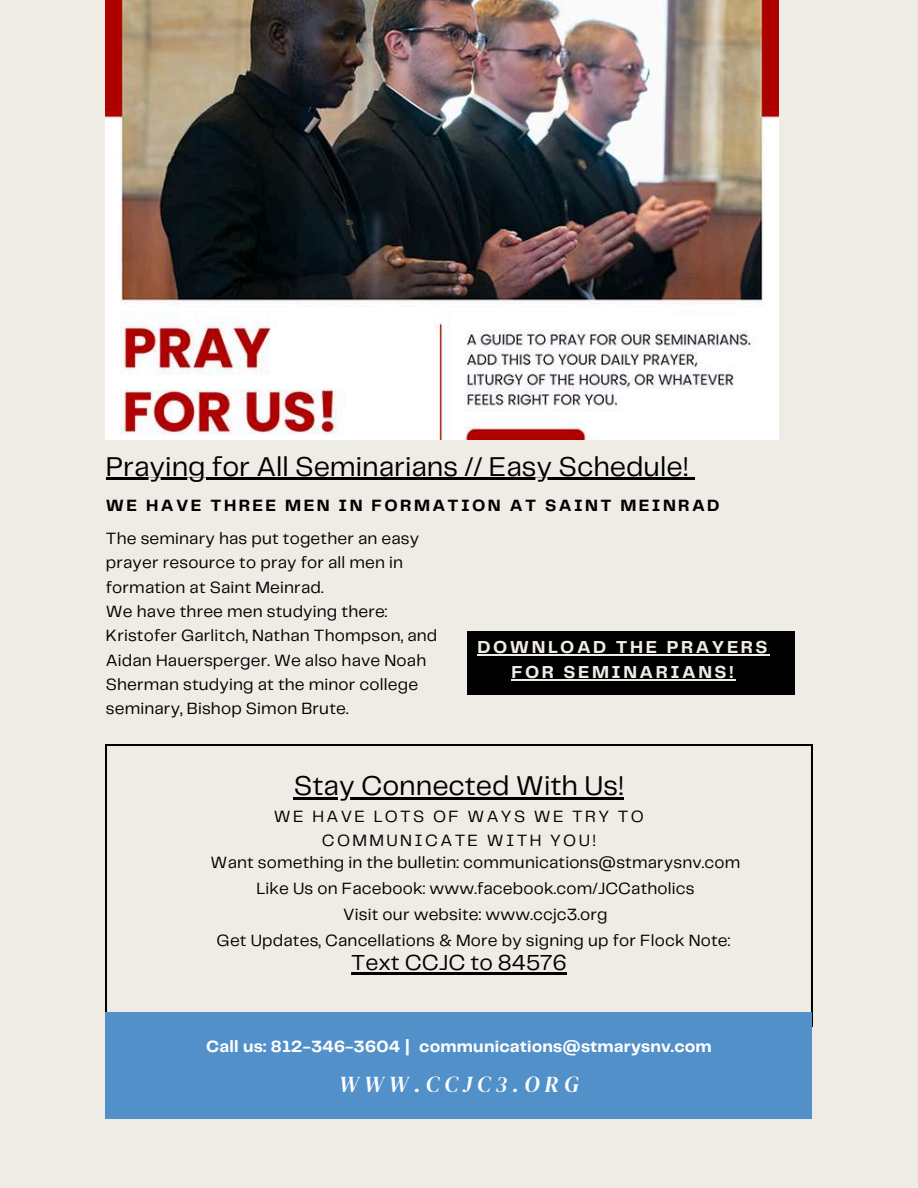
<style>
.page{position:relative;width:918px;height:1188px;background:#efebe5}
.page>*{position:absolute;margin:0;border:0;box-sizing:border-box;transform-origin:0 0}
.t1{font:28.2px "Telegraf";color:#000}
.t2{font:22.5px "Telegraf";color:#000}
.t3{font:italic 22.5px "DM Serif Display";letter-spacing:.225em;color:#fff}
.t4{font:700 18px/24.8px "Telegraf";letter-spacing:.14em;color:#efebe5;text-align:center}
.t5{font:16.95px/24.3px "Telegraf";letter-spacing:.01em;color:#000;text-align:center}
.t6{font:700 16.95px "Telegraf";letter-spacing:.01em;color:#fff}
.t7{font:16.95px/23.2px "Telegraf";letter-spacing:.14em;color:#000;text-align:center}
.t8{font:700 16.95px "Telegraf";letter-spacing:.14em;color:#000}
</style>
<div class="page">
<svg style="left:106px;top:745px;width:706px;height:268px"></svg>
<div style="left:106px;top:1013px;width:706px;height:106px;background:#5290c9"></div>
<hr style="left:294px;top:797px;width:330px;height:2px;background:#000">
<hr style="left:351px;top:973px;width:216px;height:2px;background:#000">
<img style="left:106px;top:0;width:673px;height:440px">
<hr style="left:106px;top:478px;width:583px;height:2px;background:#000">
<svg style="left:689px;top:478px;width:6px;height:2px"></svg>
<div style="left:468px;top:631px;width:327px;height:63px;background:#000"></div>
<hr style="left:477px;top:654px;width:293px;height:1px;background:#efebe5">
<hr style="left:511px;top:679px;width:225px;height:1px;background:#efebe5">
<h1 class="t1" style="left:106px;top:454px;width:584px">Praying for All Seminarians // Easy Schedule!</h1>
<p class="t8" style="left:106px;top:498px;width:615px">WE HAVE THREE MEN IN FORMATION AT SAINT MEINRAD</p>
<p class="t5" style="left:106px;top:527px;width:333px;text-align:left">The seminary has put together an easy prayer resource to pray for all men in formation at Saint Meinrad.<br>We have three men studying there:<br>Kristofer Garlitch, Nathan Thompson, and Aidan Hauersperger. We also have Noah Sherman studying at the minor college seminary, Bishop Simon Brute.</p>
<p class="t4" style="left:477px;top:636px;width:292px">DOWNLOAD THE PRAYERS<br>FOR SEMINARIANS!</p>
<h1 class="t1" style="left:294px;top:773px;width:332px">Stay Connected With Us!</h1>
<p class="t7" style="left:274px;top:806px;width:372px">WE HAVE LOTS OF WAYS WE TRY TO<br>COMMUNICATE WITH YOU!</p>
<p class="t5" style="left:211px;top:851px;width:531px;line-height:25.8px">Want something in the bulletin: communications@stmarysnv.com Like Us on Facebook: www.facebook.com/JCCatholics<br>Visit our website: www.ccjc3.org<br>Get Updates, Cancellations &amp; More by signing up for Flock Note:</p>
<h2 class="t2" style="left:351px;top:953px;width:217px">Text CCJC to 84576</h2>
<p class="t6" style="left:206px;top:1039px;width:507px">Call us: 812-346-3604 | communications@stmarysnv.com</p>
<h2 class="t3" style="left:339px;top:1068px;width:241px">WWW.CCJC3.ORG</h2>
</div>
